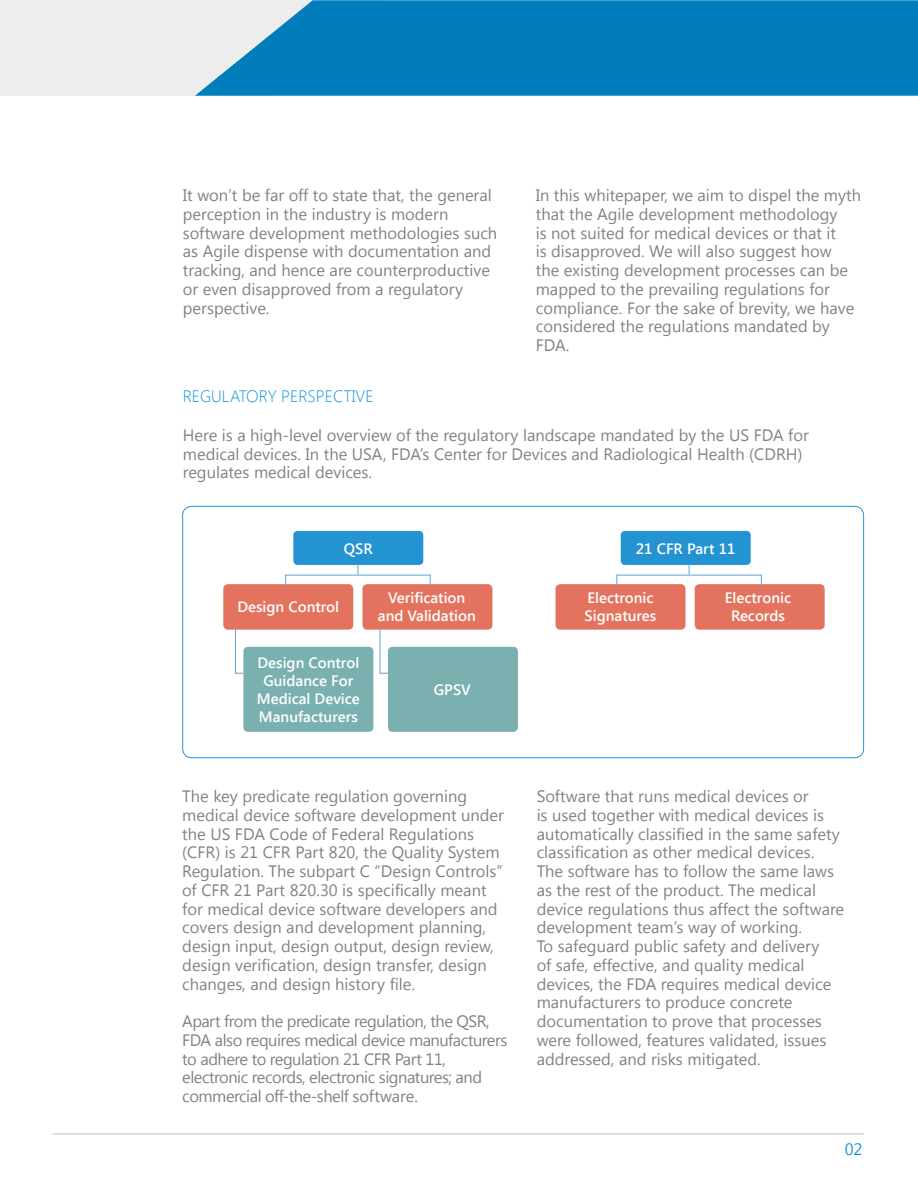
<style>
.page{position:relative;width:918px;height:1188px;background:#fff}
.page>*{position:absolute;margin:0;border:0;box-sizing:border-box;transform-origin:0 0}
.t1{font:16.5px/18.8px "Segoe UI";color:#808285}
.t2{font:16.5px/18.8px "Segoe UI";letter-spacing:-.03em;color:#808285}
.t3{font:300 16.5px "Segoe UI";color:#1696d5}
.t4{font:16.5px "Segoe UI";color:#1696d5}
.t5{font:600 15px/18px "Segoe UI";color:#fff;text-align:center}
</style>
<div class="page">
<hr style="left:52px;top:1133px;width:812px;height:2px;background:#d1d2d4">
<div style="left:243px;top:647px;width:130px;height:85px;background:#7ab0b0;border-radius:4px"></div>
<div style="left:556px;top:584px;width:129px;height:46px;background:#e3735e;border-radius:5px"></div>
<div style="left:0;top:0;width:195px;height:96px;background:#ededed"></div>
<svg style="left:195px;top:0;width:723px;height:96px;background:#1486be"></svg>
<div style="left:182px;top:506px;width:682px;height:252px;border:1px solid #2393d1;border-radius:9px"></div>
<div style="left:388px;top:647px;width:130px;height:85px;background:#7ab0b0;border-radius:4px"></div>
<div style="left:293px;top:531px;width:130px;height:34px;background:#2393d1;border-radius:4px"></div>
<div style="left:621px;top:531px;width:130px;height:34px;background:#2393d1;border-radius:4px"></div>
<div style="left:223px;top:584px;width:130px;height:46px;background:#e3735e;border-radius:5px"></div>
<div style="left:362px;top:584px;width:130px;height:46px;background:#e3735e;border-radius:5px"></div>
<div style="left:695px;top:584px;width:130px;height:46px;background:#e3735e;border-radius:5px"></div>
<hr style="left:380px;top:629px;width:1px;height:45px;background:#5da3d9">
<hr style="left:235px;top:629px;width:1px;height:45px;background:#5da3d9">
<hr style="left:285px;top:575px;width:146px;height:1px;background:#5da3d9">
<hr style="left:616px;top:575px;width:146px;height:1px;background:#5da3d9">
<p class="t1" style="left:183px;top:185px;width:316px">It won’t be far off to state that, the general perception in the industry is modern software development methodologies such as Agile dispense with documentation and tracking, and hence are counterproductive or even disapproved from a regulatory perspective.</p>
<p class="t1" style="left:536px;top:185px;width:327px">In this whitepaper, we aim to dispel the myth that the Agile development methodology<br>is not suited for medical devices or that it<br>is disapproved. We will also suggest how<br>the existing development processes can be mapped to the prevailing regulations for compliance. For the sake of brevity, we have considered the regulations mandated by FDA.</p>
<p class="t3" style="left:183px;top:385px;width:192px">REGULATORY PERSPECTIVE</p>
<p class="t1" style="left:183px;top:425px;width:627px">Here is a high-level overview of the regulatory landscape mandated by the US FDA for medical devices. In the USA, FDA’s Center for Devices and Radiological Health (CDRH) regulates medical devices.</p>
<p class="t5" style="left:344px;top:539px;width:30px">QSR</p>
<p class="t5" style="left:636px;top:539px;width:101px">21 CFR Part 11</p>
<p class="t5" style="left:237px;top:597px;width:103px">Design Control</p>
<p class="t5" style="left:378px;top:588px;width:99px">Verification and Validation</p>
<p class="t5" style="left:585px;top:588px;width:73px;text-align:left">Electronic<br>Signatures</p>
<p class="t5" style="left:725px;top:588px;width:68px">Electronic<br>Records</p>
<p class="t5" style="left:257px;top:653px;width:104px">Design Control<br>Guidance For<br>Medical Device<br>Manufacturers</p>
<p class="t5" style="left:434px;top:680px;width:39px">GPSV</p>
<p class="t1" style="left:182px;top:786px;width:323px">The key predicate regulation governing medical device software development under the US FDA Code of Federal Regulations (CFR) is 21 CFR Part 820, the Quality System Regulation. The subpart C “Design Controls” of CFR 21 Part 820.30 is specifically meant for medical device software developers and covers design and development planning, design input, design output, design review, design verification, design transfer, design changes, and design history file.</p>
<p class="t2" style="left:182px;top:1011px;width:327px">Apart from the predicate regulation, the QSR, FDA also requires medical device manufacturers to adhere to regulation 21 CFR Part 11, electronic records, electronic signatures; and commercial off-the-shelf software.</p>
<p class="t1" style="left:537px;top:786px;width:309px">Software that runs medical devices or<br>is used together with medical devices is automatically classified in the same safety classification as other medical devices.<br>The software has to follow the same laws as the rest of the product. The medical device regulations thus affect the software development team’s way of working.</p>
<p class="t1" style="left:537px;top:936px;width:296px">To safeguard public safety and delivery of safe, effective, and quality medical devices, the FDA requires medical device manufacturers to produce concrete documentation to prove that processes were followed, features validated, issues addressed, and risks mitigated.</p>
<p class="t4" style="left:845px;top:1138px;width:19px">02</p>
</div>
